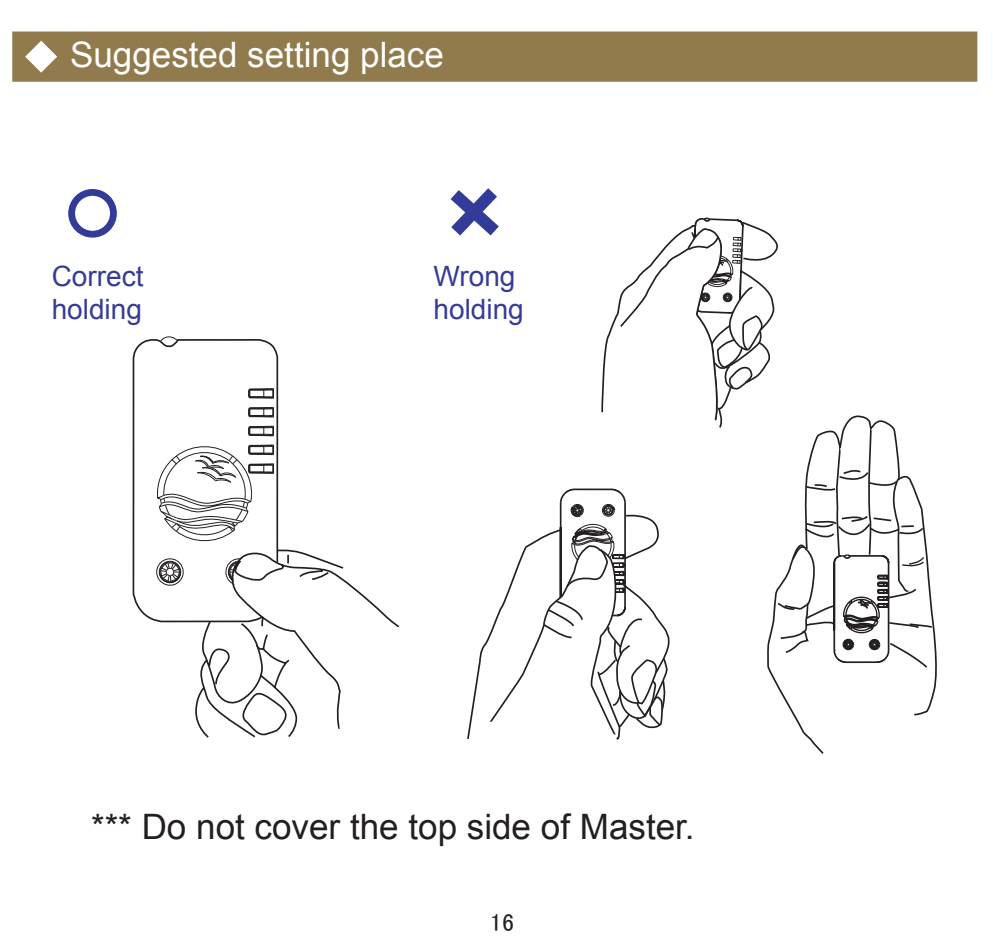
<style>
.page{position:relative;width:993px;height:943px;background:#fff}
.page>*{position:absolute;margin:0;border:0;box-sizing:border-box;transform-origin:0 0}
.t1{font:35px "Arial";color:#231f20}
.t2{font:35px "Arial";color:#fff}
.t3{font:35px "MS UI Gothic";color:#fff}
.t4{font:28px/33.6px "Arial";color:#363b97}
.t5{font:24.5px "MS P Gothic";color:#231f20}
</style>
<div class="page">
<div style="left:12px;top:32px;width:964px;height:50px;background:#917a4c;border:4px solid #917a4c"></div>
<svg style="left:25px;top:41px;width:32px;height:32px"></svg>
<div style="left:68px;top:189px;width:49px;height:48px;border:7px solid #323b98;border-radius:50%"></div>
<svg style="left:132px;top:339px;width:147px;height:282px"></svg>
<svg style="left:160px;top:336px;width:18px;height:6px"></svg>
<svg style="left:156px;top:387px;width:244px;height:351px"></svg>
<svg style="left:450px;top:188px;width:487px;height:566px"></svg>
<p class="t3" style="left:70px;top:37px;width:134px">スターター</p>
<p class="t2" style="left:70px;top:32px;width:375px">Suggested setting place</p>
<p class="t4" style="left:52px;top:259px;width:93px">Correct holding</p>
<p class="t4" style="left:433px;top:259px;width:92px">Wrong holding</p>
<p class="t1" style="left:91px;top:803px;width:605px">*** Do not cover the top side of Master.</p>
<p class="t5" style="left:489px;top:909px;width:26px">16</p>
</div>
